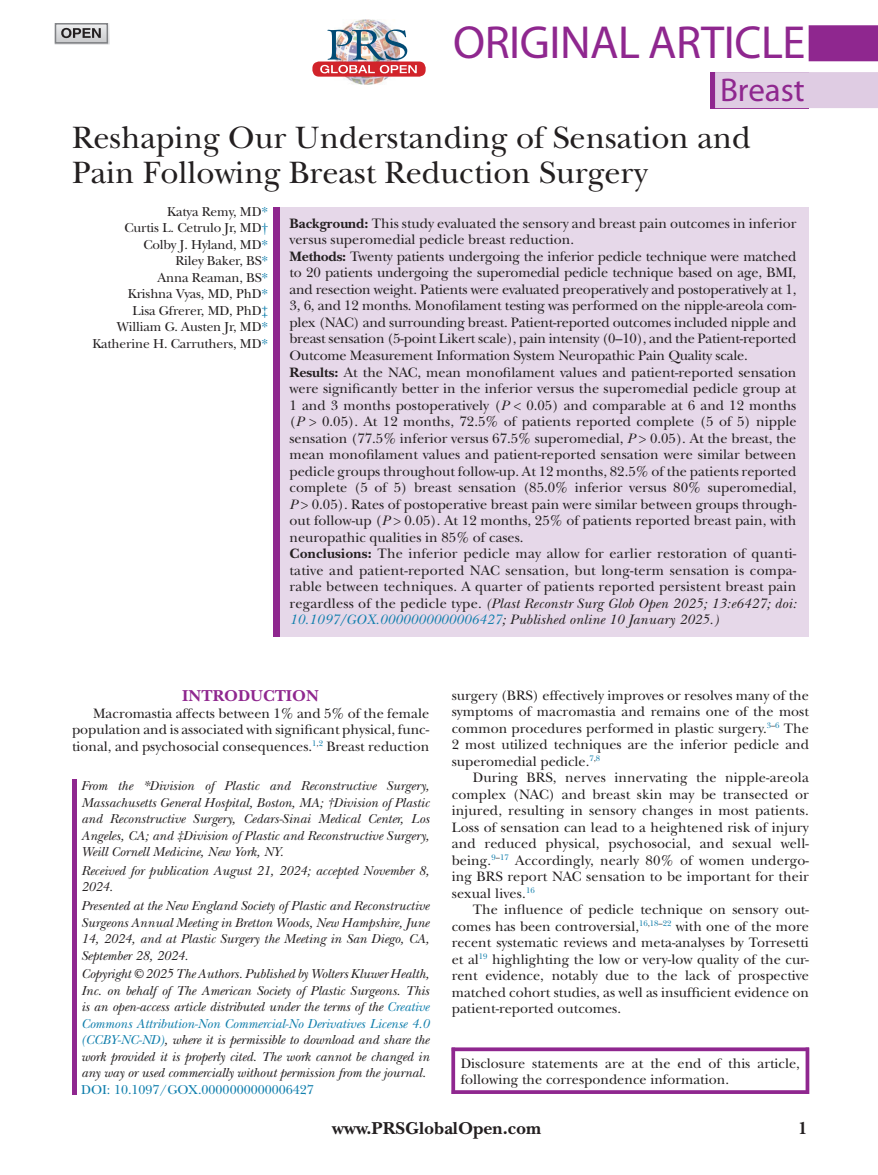
<style>
.page{position:relative;width:878px;height:1175px;background:#fff}
.page>*{position:absolute;margin:0;border:0;box-sizing:border-box;transform-origin:0 0}
.t1{font:46.5px "Myriad Pro";letter-spacing:-.01em;color:#8f278f}
.t2{font:33px "Myriad Pro";color:#8f278f}
.t3{font:32.25px/34.5px "New Baskerville Std";color:#231f20}
.t4{font:700 18px "New Baskerville Std";color:#231f20}
.t5{font:700 16.5px "New Baskerville Std";color:#8f278f}
.t6{font:14.25px/16.5px "New Baskerville Std";color:#231f20;text-align:justify}
.t7{font:italic 13.5px/16.5px "New Baskerville Std";color:#231f20;text-align:justify}
.t8{font:13.5px/16.5px "New Baskerville Std";letter-spacing:-.01em;color:#231f20;text-align:right}
.t9{font:13.5px "New Baskerville Std";color:#0f7eac}
.s1{color:#0f7eac}
.s2{font-weight:700}
.s3{font-style:italic}
.s4{font-style:italic;color:#0f7eac}
</style>
<div class="page">
<div style="left:710px;top:72px;width:98px;height:36px;background:#8f278f"></div>
<div style="left:715px;top:72px;width:163px;height:36px;background:#dfcce3"></div>
<div style="left:808px;top:25px;width:70px;height:36px;background:#8f278f"></div>
<img style="left:343px;top:20px;width:48px;height:64px">
<div style="left:312px;top:61px;width:113px;height:16px;background:#d1232a;border-radius:7px"></div>
<img style="left:320px;top:29px;width:97px;height:44px">
<div style="left:274px;top:126px;width:534px;height:511px;background:#e6d8e9"></div>
<div style="left:274px;top:205px;width:6px;height:44px;background:#8f278f"></div>
<div style="left:274px;top:238px;width:6px;height:126px;background:#8f278f"></div>
<div style="left:274px;top:354px;width:6px;height:192px;background:#8f278f"></div>
<div style="left:274px;top:535px;width:6px;height:102px;background:#8f278f"></div>
<hr style="left:72px;top:779px;width:4px;height:83px;background:#8f278f">
<hr style="left:72px;top:862px;width:4px;height:35px;background:#8f278f">
<hr style="left:72px;top:897px;width:4px;height:68px;background:#8f278f">
<hr style="left:72px;top:965px;width:4px;height:118px;background:#8f278f">
<hr style="left:72px;top:1081px;width:4px;height:13px;background:#8f278f">
<div style="left:272px;top:126px;width:536px;height:80px;background:#fff"></div>
<img style="left:54px;top:23px;width:55px;height:22px">
<svg style="left:451px;top:1047px;width:4px;height:47px"></svg>
<svg style="left:805px;top:1047px;width:4px;height:47px"></svg>
<svg style="left:452px;top:1047px;width:356px;height:4px"></svg>
<svg style="left:452px;top:1090px;width:356px;height:4px"></svg>
<div style="left:55px;top:23px;width:53px;height:21px;border:2px solid #808285"></div>
<svg style="left:61px;top:28px;width:40px;height:10px"></svg>
<h1 class="t1" style="left:453px;top:14px;width:354px">ORIGINAL ARTICLE</h1>
<h2 class="t2" style="left:720px;top:69px;width:86px">BREAST</h2>
<h3 class="t3" style="left:72px;top:121px;width:680px">Reshaping Our Understanding of Sensation and<br>Pain Following Breast Reduction Surgery</h3>
<p class="t8" style="left:92px;top:203px;width:177px">Katya Remy, MD<span class="s1">*<br></span>Curtis L. Cetrulo Jr, MD<span class="s1">†<br></span>Colby J. Hyland, MD<span class="s1">*<br></span>Riley Baker, BS<span class="s1">*<br></span>Anna Reaman, BS<span class="s1">*<br></span>Krishna Vyas, MD, PhD<span class="s1">*<br></span>Lisa Gfrerer, MD, PhD<span class="s1">‡<br></span>William G. Austen Jr, MD<span class="s1">*<br></span>Katherine H. Carruthers, MD<span class="s1">*</span></p>
<p class="t6" style="left:289px;top:215px;width:508px;text-align:left"><span class="s2">Background:</span> This study evaluated the sensory and breast pain outcomes in inferior versus superomedial pedicle breast reduction.<br><span class="s2">Methods:</span> Twenty patients undergoing the inferior pedicle technique were matched to 20 patients undergoing the superomedial pedicle technique based on age, BMI, and resection weight. Patients were evaluated preoperatively and postoperatively at 1, 3, 6, and 12 months. Monofilament testing was performed on the nipple-areola com&shy;plex (NAC) and surrounding breast. Patient-reported outcomes included nipple and breast sensation (5-point Likert scale), pain intensity (0–10), and the Patient-reported Outcome Measurement Information System Neuropathic Pain Quality scale.<br><span class="s2">Results:</span> At the NAC, mean monofilament values and patient-reported sensation were significantly better in the inferior versus the superomedial pedicle group at 1 and 3 months postoperatively (<span class="s3">P</span> &lt; 0.05) and comparable at 6 and 12 months (<span class="s3">P</span> &gt; 0.05). At 12 months, 72.5% of patients reported complete (5 of 5) nipple sensation (77.5% inferior versus 67.5% superomedial, <span class="s3">P</span> &gt; 0.05). At the breast, the mean monofilament values and patient-reported sensation were similar between pedicle groups throughout follow-up. At 12 months, 82.5% of the patients reported complete (5 of 5) breast sensation (85.0% inferior versus 80% superomedial, <span class="s3">P</span> &gt; 0.05). Rates of postoperative breast pain were similar between groups through&shy;out follow-up (<span class="s3">P</span> &gt; 0.05). At 12 months, 25% of patients reported breast pain, with neuropathic qualities in 85% of cases.<br><span class="s2">Conclusions:</span> The inferior pedicle may allow for earlier restoration of quanti&shy;tative and patient-reported NAC sensation, but long-term sensation is compa&shy;rable between techniques. A quarter of patients reported persistent breast pain regardless of the pedicle type. <span class="s3">(Plast Reconstr Surg Glob Open 2025; 13:e6427; doi:<br></span><span class="s4">10.1097/GOX.0000000000006427</span><span class="s3">; Published online 10 January 2025.)</span></p>
<p class="t5" style="left:182px;top:686px;width:138px">INTRODUCTION</p>
<p class="t6" style="left:72px;top:705px;width:359px;text-indent:21px">Macromastia affects between 1% and 5% of the female population and is associated with significant physical, func&shy;tional, and psychosocial consequences.<sup>1</sup><sup>,</sup><sup>2</sup> Breast reduction</p>
<p class="t7" style="left:81px;top:777px;width:350px">From the *Division of Plastic and Reconstructive Surgery, Massachusetts General Hospital, Boston, MA; †Division of Plastic and Reconstructive Surgery, Cedars-Sinai Medical Center, Los Angeles, CA; and ‡Division of Plastic and Reconstructive Surgery, Weill Cornell Medicine, New York, NY.</p>
<p class="t7" style="left:81px;top:862px;width:350px">Received for publication August 21, 2024; accepted November 8,<br>2024.</p>
<p class="t7" style="left:81px;top:897px;width:350px">Presented at the New England Society of Plastic and Reconstructive Surgeons Annual Meeting in Bretton Woods, New Hampshire, June 14, 2024, and at Plastic Surgery the Meeting in San Diego, CA, September 28, 2024.</p>
<p class="t7" style="left:81px;top:965px;width:350px">Copyright © 2025 The Authors. Published by Wolters Kluwer Health, Inc. on behalf of The American Society of Plastic Surgeons. This is an open-access article distributed under the terms of the <span class="s1">Creative Commons Attribution-Non Commercial-No Derivatives License 4.0 (CCBY-NC-ND)</span>, where it is permissible to download and share the work provided it is properly cited. The work cannot be changed in any way or used commercially without permission from the journal.</p>
<p class="t9" style="left:81px;top:1081px;width:234px">DOI: 10.1097/GOX.0000000000006427</p>
<p class="t6" style="left:452px;top:687px;width:359px">surgery (BRS) effectively improves or resolves many of the symptoms of macromastia and remains one of the most common procedures performed in plastic surgery.<sup>3</sup><sup>–</sup><sup>6</sup> The 2 most utilized techniques are the inferior pedicle and superomedial pedicle.<sup>7</sup><sup>,</sup><sup>8</sup></p>
<p class="t6" style="left:451px;top:769px;width:359px;text-indent:21px">During BRS, nerves innervating the nipple-areola complex (NAC) and breast skin may be transected or injured, resulting in sensory changes in most patients.<br>Loss of sensation can lead to a heightened risk of injury and reduced physical, psychosocial, and sexual well&shy;being.<sup>9</sup><sup>–</sup><sup>17</sup> Accordingly, nearly 80% of women undergo&shy;ing BRS report NAC sensation to be important for their sexual lives.<sup>16</sup></p>
<p class="t6" style="left:451px;top:901px;width:359px;text-indent:21px">The influence of pedicle technique on sensory out&shy;comes has been controversial,<sup>16</sup><sup>,</sup><sup>18</sup><sup>–</sup><sup>22</sup> with one of the more recent systematic reviews and meta-analyses by Torresetti et al<sup>19</sup> highlighting the low or very-low quality of the cur&shy;rent evidence, notably due to the lack of prospective matched cohort studies, as well as insufficient evidence on patient-reported outcomes.</p>
<p class="t6" style="left:460px;top:1054px;width:341px">Disclosure statements are at the end of this article, following the correspondence information.</p>
<p class="t4" style="left:332px;top:1118px;width:210px">www.PRSGlobalOpen.com</p>
<p class="t4" style="left:798px;top:1118px;width:11px">1</p>
</div>
